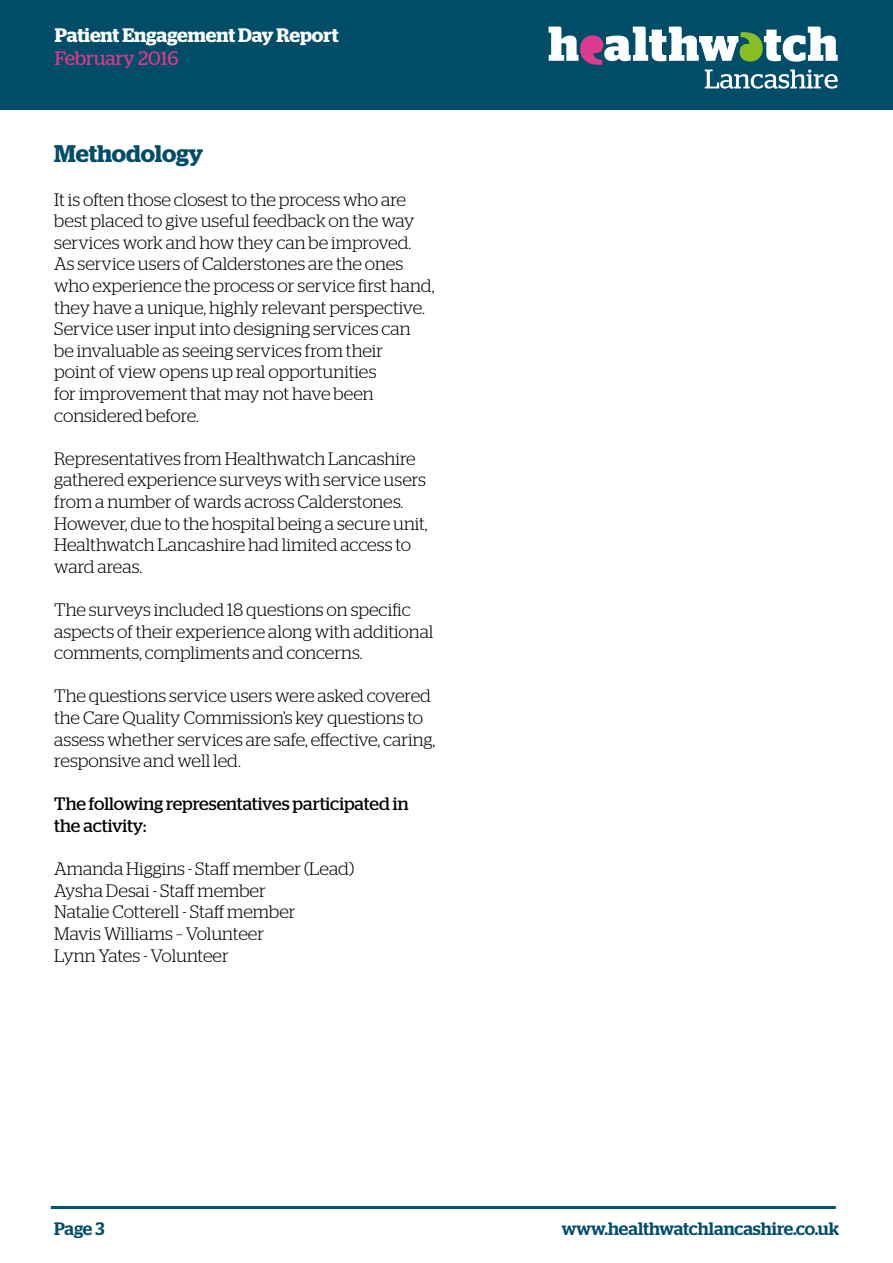
<style>
.page{position:relative;width:893px;height:1263px;background:#fff}
.page>*{position:absolute;margin:0;border:0;box-sizing:border-box;transform-origin:0 0}
.t1{font:600 24px "Stag";letter-spacing:-.005em;color:#004d6a}
.t2{font:600 19.5px "Stag";letter-spacing:-.005em;color:#fff}
.t3{font:19.5px "Stag";color:#d43a8a}
.t4{font:300 18px/21.6px "Stag";color:#000}
.t5{font:18px/21.6px "Stag";color:#000}
.t6{font:500 18px "Stag";color:#004d6a}
</style>
<div class="page">
<div style="left:0;top:0;width:893px;height:110px;background:#004d6a"></div>
<svg style="left:549px;top:27px;width:289px;height:62px"></svg>
<hr style="left:51px;top:1206px;width:785px;height:3px;background:#00556f">
<p class="t2" style="left:55px;top:23px;width:285px">Patient Engagement Day Report</p>
<p class="t3" style="left:55px;top:47px;width:125px">February 2016</p>
<h1 class="t1" style="left:54px;top:140px;width:150px">Methodology</h1>
<p class="t4" style="left:54px;top:188px;width:382px">It is often those closest to the process who are best placed to give useful feedback on the way services work and how they can be improved.<br>As service users of Calderstones are the ones who experience the process or service first hand, they have a unique, highly relevant perspective.<br>Service user input into designing services can be invaluable as seeing services from their<br>point of view opens up real opportunities<br>for improvement that may not have been considered before.</p>
<p class="t4" style="left:54px;top:447px;width:375px">Representatives from Healthwatch Lancashire gathered experience surveys with service users from a number of wards across Calderstones.<br>However, due to the hospital being a secure unit, Healthwatch Lancashire had limited access to ward areas.</p>
<p class="t4" style="left:54px;top:599px;width:381px">The surveys included 18 questions on specific aspects of their experience along with additional comments, compliments and concerns.</p>
<p class="t4" style="left:54px;top:685px;width:383px">The questions service users were asked covered the Care Quality Commission’s key questions to assess whether services are safe, effective, caring, responsive and well led.</p>
<p class="t5" style="left:54px;top:793px;width:356px">The following representatives participated in the activity:</p>
<p class="t4" style="left:54px;top:858px;width:301px">Amanda Higgins - Staff member (Lead)<br>Aysha Desai - Staff member<br>Natalie Cotterell - Staff member<br>Mavis Williams – Volunteer<br>Lynn Yates - Volunteer</p>
<p class="t6" style="left:54px;top:1218px;width:52px">Page 3</p>
<p class="t6" style="left:562px;top:1218px;width:279px">www.healthwatchlancashire.co.uk</p>
</div>
